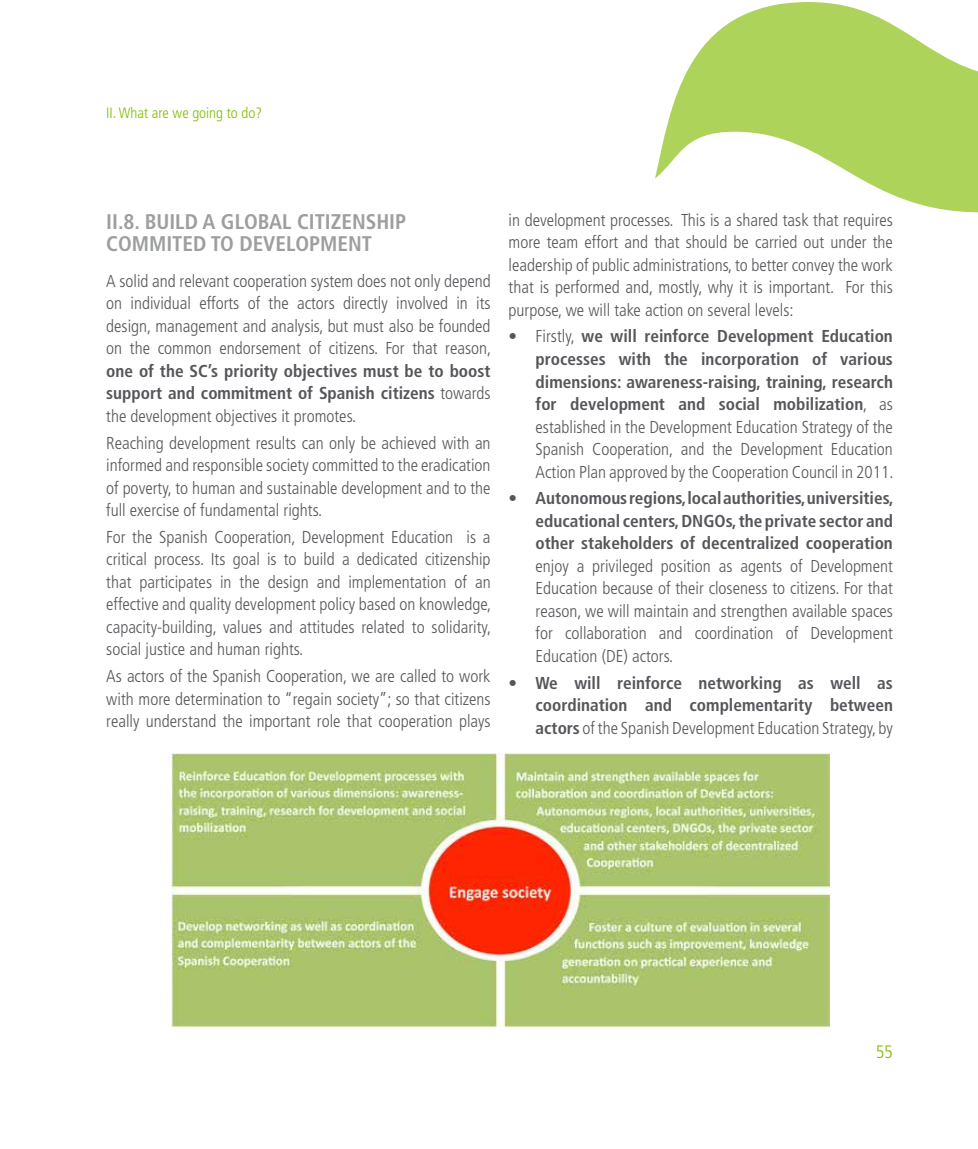
<style>
.page{position:relative;width:978px;height:1149px;background:#fff}
.page>*{position:absolute;margin:0;border:0;box-sizing:border-box;transform-origin:0 0}
.t1{font:700 condensed 21.15px/22.5px "Frutiger";color:#9c9e9f}
.t2{font:300 condensed 18px "Frutiger";color:#82bc00}
.t3{font:300 condensed 17.25px/22.5px "Frutiger";color:#55565a;text-align:justify}
.t4{font:700 condensed 17.25px/22.5px "Frutiger";color:#55565a;text-align:justify}
.t5{font:300 condensed 15px "Frutiger";color:#82bc00}
.s1{font-weight:300}
.s2{font-weight:700}
</style>
<div class="page">
<svg style="left:655px;top:2px;width:323px;height:211px"></svg>
<img style="left:172px;top:753px;width:658px;height:273px">
<p class="t5" style="left:106px;top:104px;width:157px">II. What are we going to do?</p>
<p class="t1" style="left:106px;top:210px;width:301px">II.8. BUILD A GLOBAL CITIZENSHIP<br>COMMITED TO DEVELOPMENT</p>
<p class="t3" style="left:106px;top:269px;width:386px">A solid and relevant cooperation system does not only depend on individual efforts of the actors directly involved in its design, management and analysis, but must also be founded on the common endorsement of citizens. For that reason,</p>
<p class="t4" style="left:106px;top:359px;width:386px">one of the SC’s priority objectives must be to boost support and commitment of Spanish citizens <span class="s1">towards the development objectives it promotes.</span></p>
<p class="t3" style="left:106px;top:431px;width:386px">Reaching development results can only be achieved with an informed and responsible society committed to the eradication of poverty, to human and sustainable development and to the full exercise of fundamental rights.</p>
<p class="t3" style="left:106px;top:525px;width:386px">For the Spanish Cooperation, Development Education is a critical process. Its goal is to build a dedicated citizenship that participates in the design and implementation of an effective and quality development policy based on knowledge, capacity-building, values and attitudes related to solidarity, social justice and human rights.</p>
<p class="t3" style="left:106px;top:665px;width:386px">As actors of the Spanish Cooperation, we are called to work with more determination to “regain society”; so that citizens really understand the important role that cooperation plays</p>
<p class="t3" style="left:509px;top:208px;width:386px">in development processes. This is a shared task that requires more team effort and that should be carried out under the leadership of public administrations, to better convey the work that is performed and, mostly, why it is important. For this purpose, we will take action on several levels:</p>
<p class="t3" style="left:536px;top:325px;width:359px;text-indent:-27px">• Firstly, <span class="s2">we will reinforce Development Education processes with the incorporation of various dimensions: awareness-raising, training, research for development and social mobilization</span>, as established in the Development Education Strategy of the Spanish Cooperation, and the Development Education Action Plan approved by the Cooperation Council in 2011.</p>
<p class="t4" style="left:536px;top:487px;width:359px;text-indent:-27px">• Autonomous regions, local authorities, universities, educational centers, DNGOs, the private sector and other stakeholders of decentralized cooperation</p>
<p class="t3" style="left:536px;top:554px;width:359px">enjoy a privileged position as agents of Development Education because of their closeness to citizens. For that reason, we will maintain and strengthen available spaces for collaboration and coordination of Development Education (DE) actors.</p>
<p class="t4" style="left:536px;top:671px;width:359px;text-indent:-27px">• We will reinforce networking as well as coordination and complementarity between actors <span class="s1">of the Spanish Development Education Strategy, by</span></p>
<p class="t2" style="left:876px;top:1041px;width:19px">55</p>
</div>
